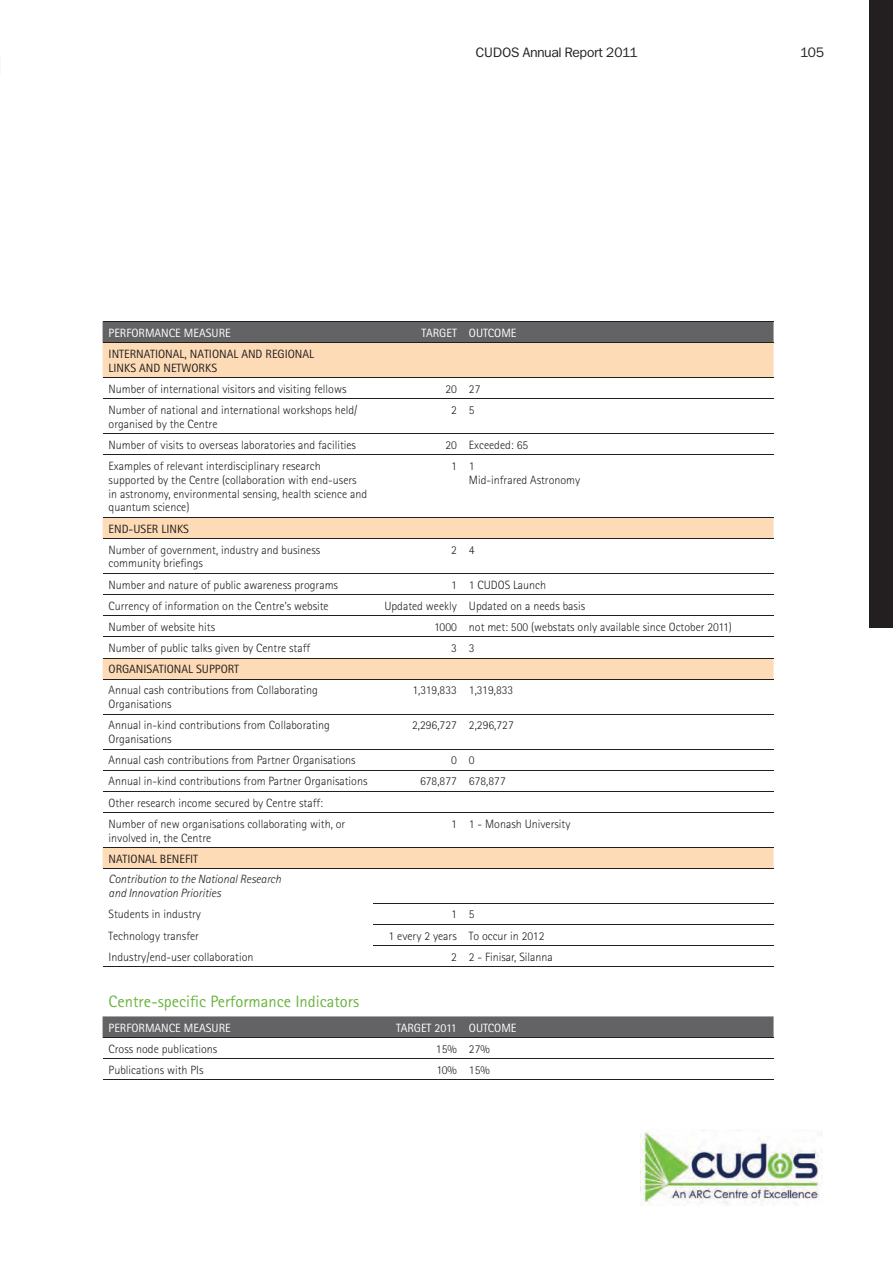
<style>
.page{position:relative;width:893px;height:1264px;background:#fff}
.page>*{position:absolute;margin:0;border:0;box-sizing:border-box;transform-origin:0 0}
.t1{font:16.5px "AT Rotis Sans Serif";color:#6cb43f}
.t2{font:13.5px "Franklin ITCBQ";color:#231f20}
.t3{font:300 12px/13.8px "AT Rotis Sans Serif";color:#231f20}
.t4{font:12px/13.8px "AT Rotis Sans Serif";color:#231f20}
.t5{font:12px "AT Rotis Sans Serif";color:#fff}
.t6{font:italic 300 12px/13.8px "Rotis Sans Serif";color:#231f20}
</style>
<div class="page">
<svg style="left:0;top:57px;width:1px;height:18px"></svg>
<div style="left:869px;top:0;width:23px;height:628px;background:#231f20"></div>
<img style="left:640px;top:1129px;width:182px;height:76px">
<div style="left:102px;top:322px;width:671px;height:20px;background:#636366"></div>
<svg style="left:102px;top:343px;width:671px;height:195px"></svg>
<svg style="left:102px;top:659px;width:671px;height:209px"></svg>
<hr style="left:102px;top:321px;width:671px;height:1px;background:#231f20">
<hr style="left:102px;top:342px;width:671px;height:1px;background:#231f20">
<hr style="left:102px;top:454px;width:671px;height:1px;background:#231f20">
<hr style="left:102px;top:517px;width:671px;height:1px;background:#231f20">
<hr style="left:373px;top:573px;width:400px;height:1px;background:#231f20">
<hr style="left:373px;top:594px;width:400px;height:1px;background:#231f20">
<hr style="left:373px;top:615px;width:400px;height:1px;background:#231f20">
<hr style="left:373px;top:636px;width:400px;height:1px;background:#231f20">
<hr style="left:102px;top:658px;width:671px;height:1px;background:#231f20">
<hr style="left:102px;top:714px;width:671px;height:1px;background:#231f20">
<hr style="left:102px;top:749px;width:671px;height:1px;background:#231f20">
<hr style="left:102px;top:770px;width:671px;height:1px;background:#231f20">
<hr style="left:102px;top:791px;width:671px;height:1px;background:#231f20">
<hr style="left:102px;top:812px;width:671px;height:1px;background:#231f20">
<hr style="left:102px;top:847px;width:671px;height:1px;background:#231f20">
<hr style="left:373px;top:903px;width:400px;height:1px;background:#231f20">
<hr style="left:373px;top:924px;width:400px;height:1px;background:#231f20">
<hr style="left:373px;top:945px;width:400px;height:1px;background:#231f20">
<hr style="left:102px;top:966px;width:671px;height:1px;background:#231f20">
<hr style="left:102px;top:377px;width:671px;height:1px;background:#231f20">
<hr style="left:102px;top:538px;width:671px;height:1px;background:#231f20">
<hr style="left:102px;top:679px;width:671px;height:1px;background:#231f20">
<hr style="left:102px;top:868px;width:671px;height:1px;background:#231f20">
<hr style="left:373px;top:398px;width:400px;height:1px;background:#231f20">
<hr style="left:373px;top:433px;width:400px;height:1px;background:#231f20">
<hr style="left:102px;top:573px;width:271px;height:1px;background:#231f20">
<hr style="left:102px;top:594px;width:271px;height:1px;background:#231f20">
<hr style="left:102px;top:615px;width:271px;height:1px;background:#231f20">
<hr style="left:102px;top:636px;width:271px;height:1px;background:#231f20">
<hr style="left:102px;top:398px;width:271px;height:1px;background:#231f20">
<hr style="left:102px;top:433px;width:271px;height:1px;background:#231f20">
<div style="left:102px;top:1016px;width:671px;height:21px;background:#636366"></div>
<hr style="left:102px;top:1037px;width:671px;height:1px;background:#231f20">
<hr style="left:373px;top:1058px;width:400px;height:1px;background:#231f20">
<hr style="left:373px;top:1079px;width:400px;height:1px;background:#231f20">
<hr style="left:102px;top:1058px;width:271px;height:1px;background:#231f20">
<hr style="left:102px;top:1079px;width:271px;height:1px;background:#231f20">
<p class="t2" style="left:476px;top:48px;width:163px">CUDOS Annual Report 2011</p>
<p class="t2" style="left:800px;top:48px;width:25px">105</p>
<p class="t5" style="left:108px;top:328px;width:124px">PERFORMANCE MEASURE</p>
<p class="t5" style="left:421px;top:328px;width:96px">TARGET OUTCOME</p>
<p class="t4" style="left:108px;top:348px;width:207px">INTERNATIONAL, NATIONAL AND REGIONAL<br>LINKS AND NETWORKS</p>
<p class="t3" style="left:108px;top:383px;width:239px">Number of international visitors and visiting fellows</p>
<p class="t3" style="left:445px;top:383px;width:37px">20 27</p>
<p class="t3" style="left:108px;top:404px;width:250px">Number of national and international workshops held/ organised by the Centre</p>
<p class="t3" style="left:451px;top:404px;width:25px">2 5</p>
<p class="t3" style="left:108px;top:439px;width:249px">Number of visits to overseas laboratories and facilities</p>
<p class="t3" style="left:445px;top:439px;width:84px">20 Exceeded: 65</p>
<p class="t3" style="left:108px;top:460px;width:260px">Examples of relevant interdisciplinary research supported by the Centre (collaboration with end-users in astronomy, environmental sensing, health science and quantum science)</p>
<p class="t3" style="left:468px;top:460px;width:113px;text-indent:-18px">1 1<br>Mid-infrared Astronomy</p>
<p class="t4" style="left:108px;top:523px;width:82px">END-USER LINKS</p>
<p class="t3" style="left:108px;top:544px;width:213px">Number of government, industry and business community briefings</p>
<p class="t3" style="left:451px;top:544px;width:25px">2 4</p>
<p class="t3" style="left:108px;top:579px;width:231px">Number and nature of public awareness programs</p>
<p class="t3" style="left:451px;top:579px;width:96px">1 1 CUDOS Launch</p>
<p class="t3" style="left:108px;top:600px;width:222px">Currency of information on the Centre’s website</p>
<p class="t3" style="left:384px;top:600px;width:202px">Updated weekly Updated on a needs basis</p>
<p class="t3" style="left:108px;top:621px;width:108px">Number of website hits</p>
<p class="t3" style="left:434px;top:621px;width:299px">1000 not met: 500 (webstats only available since October 2011)</p>
<p class="t3" style="left:108px;top:642px;width:203px">Number of public talks given by Centre staff</p>
<p class="t3" style="left:451px;top:642px;width:25px">3 3</p>
<p class="t4" style="left:108px;top:663px;width:132px">ORGANISATIONAL SUPPORT</p>
<p class="t3" style="left:108px;top:684px;width:211px">Annual cash contributions from Collaborating<br>Organisations</p>
<p class="t3" style="left:412px;top:684px;width:102px">1,319,833 1,319,833</p>
<p class="t3" style="left:108px;top:719px;width:223px">Annual in-kind contributions from Collaborating<br>Organisations</p>
<p class="t3" style="left:412px;top:719px;width:103px">2,296,727 2,296,727</p>
<p class="t3" style="left:108px;top:754px;width:248px">Annual cash contributions from Partner Organisations</p>
<p class="t3" style="left:451px;top:754px;width:25px">0 0</p>
<p class="t3" style="left:108px;top:775px;width:260px">Annual in-kind contributions from Partner Organisations</p>
<p class="t3" style="left:420px;top:775px;width:87px">678,877 678,877</p>
<p class="t3" style="left:108px;top:793px;width:238px;line-height:21.1px">Other research income secured by Centre staff:<br>Number of new organisations collaborating with, or</p>
<p class="t3" style="left:108px;top:832px;width:104px">involved in, the Centre</p>
<p class="t3" style="left:451px;top:818px;width:121px">1 1 - Monash University</p>
<p class="t4" style="left:108px;top:853px;width:91px">NATIONAL BENEFIT</p>
<p class="t6" style="left:108px;top:873px;width:174px">Contribution to the National Research and Innovation Priorities</p>
<p class="t3" style="left:108px;top:908px;width:94px">Students in industry</p>
<p class="t3" style="left:451px;top:908px;width:25px">1 5</p>
<p class="t3" style="left:108px;top:929px;width:92px">Technology transfer</p>
<p class="t3" style="left:388px;top:929px;width:157px">1 every 2 years To occur in 2012</p>
<p class="t3" style="left:108px;top:951px;width:146px">Industry/end-user collaboration</p>
<p class="t3" style="left:451px;top:951px;width:103px">2 2 - Finisar, Silanna</p>
<h1 class="t1" style="left:108px;top:996px;width:252px">Centre-specific Performance Indicators</h1>
<p class="t5" style="left:108px;top:1023px;width:124px">PERFORMANCE MEASURE</p>
<p class="t5" style="left:396px;top:1023px;width:122px">TARGET 2011 OUTCOME</p>
<p class="t3" style="left:108px;top:1043px;width:110px">Cross node publications</p>
<p class="t3" style="left:436px;top:1043px;width:55px">15% 27%</p>
<p class="t3" style="left:108px;top:1064px;width:96px">Publications with PIs</p>
<p class="t3" style="left:436px;top:1064px;width:55px">10% 15%</p>
</div>
